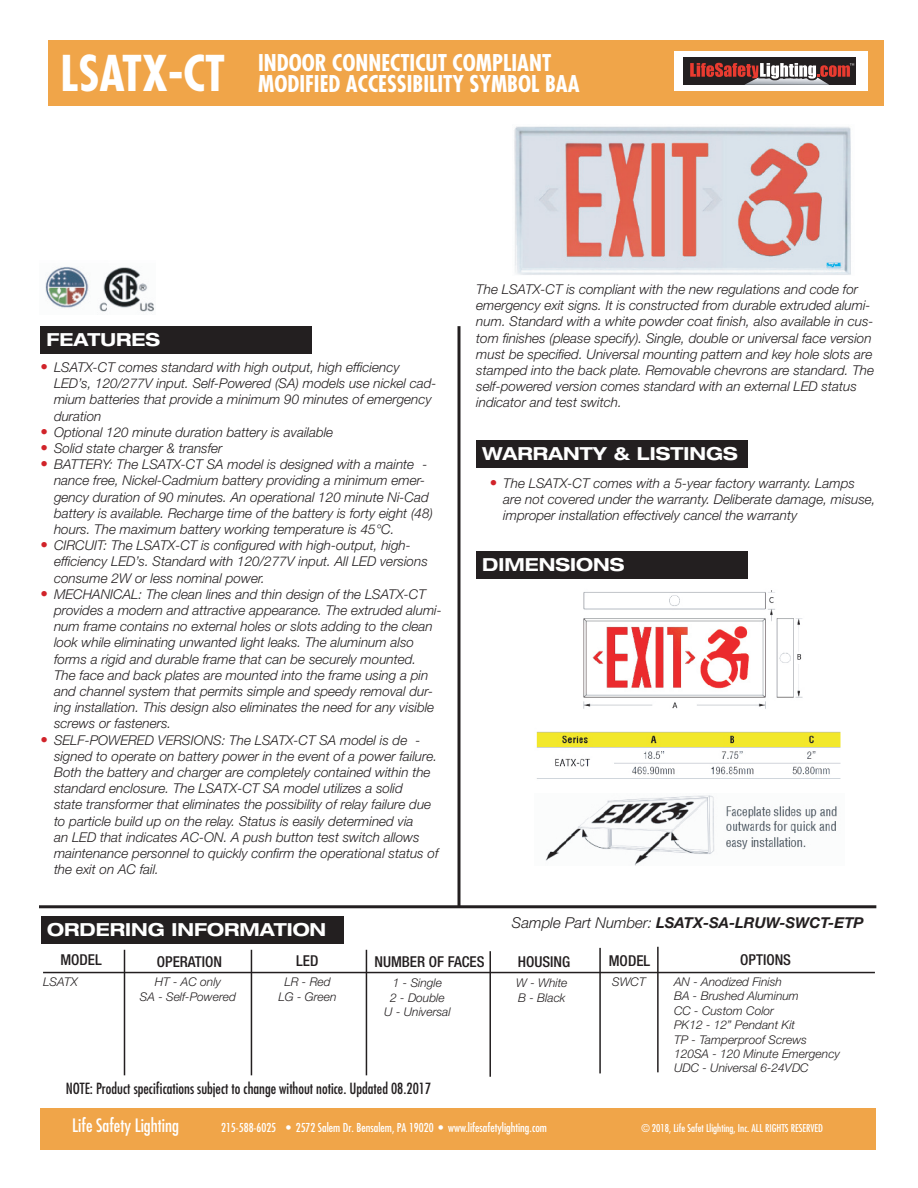
<style>
.page{position:relative;width:918px;height:1188px;background:#fff}
.page>*{position:absolute;margin:0;border:0;box-sizing:border-box;transform-origin:0 0}
.t1{font:700 condensed 48px "Futura Std";color:#fff}
.t2{font:700 condensed 22.5px/21px "Futura Std";color:#fff}
.t3{font:700 expanded 18px "Helvetica Neue LT Std";color:#fff}
.t4{font:condensed 18px "Futura Std";color:#fff}
.t5{font:condensed 15px "Futura Std";color:#231f20}
.t6{font:500 condensed 15px "Helvetica Neue LT Std";color:#231f20}
.t7{font:italic 700 15px "Helvetica Neue LT Std";color:#231f20}
.t8{font:italic 300 13.5px/16.2px "Helvetica Neue LT Std";color:#231f20}
.t9{font:italic 300 12px/14.4px "Helvetica Neue LT Std";color:#231f20;text-align:center}
.t10{font:condensed 12px "Futura Std";color:#fff}
.t11{font:condensed 10.5px "Futura Std";color:#fff}
.s1{font-size:15px;color:#d1232a}
.s2{font-weight:300}
.s3{color:#fff}
</style>
<div class="page">
<div style="left:40px;top:1108px;width:836px;height:42px;background:#f0a549"></div>
<div style="left:48px;top:40px;width:836px;height:66px;background:#f0a549"></div>
<img style="left:514px;top:126px;width:337px;height:149px">
<hr style="left:458px;top:326px;width:2px;height:581px;background:#231f20">
<hr style="left:39px;top:905px;width:837px;height:3px;background:#231f20">
<img style="left:45px;top:266px;width:109px;height:46px">
<div style="left:40px;top:326px;width:272px;height:27px;background:#231f20"></div>
<div style="left:476px;top:552px;width:272px;height:27px;background:#231f20"></div>
<div style="left:41px;top:917px;width:303px;height:27px;background:#231f20"></div>
<hr style="left:43px;top:972px;width:832px;height:1px;background:#231f20">
<hr style="left:124px;top:950px;width:1px;height:125px;background:#231f20">
<hr style="left:251px;top:950px;width:1px;height:125px;background:#231f20">
<div style="left:476px;top:441px;width:272px;height:27px;background:#231f20"></div>
<hr style="left:366px;top:950px;width:1px;height:125px;background:#231f20">
<hr style="left:489px;top:951px;width:2px;height:126px;background:#231f20">
<hr style="left:599px;top:948px;width:2px;height:125px;background:#231f20">
<img style="left:536px;top:590px;width:305px;height:189px">
<img style="left:545px;top:795px;width:292px;height:71px">
<hr style="left:657px;top:947px;width:2px;height:125px;background:#231f20">
<div style="left:674px;top:51px;width:193px;height:40px;background:#fff"></div>
<div style="left:683px;top:57px;width:173px;height:28px;background:#231f20"></div>
<img style="left:744px;top:83px;width:85px;height:2px">
<svg style="left:690px;top:62px;width:164px;height:21px"></svg>
<h1 class="t1" style="left:60px;top:43px;width:166px">LSATX-CT</h1>
<h2 class="t2" style="left:258px;top:53px;width:323px">INDOOR CONNECTICUT COMPLIANT<br>MODIFIED ACCESSIBILITY SYMBOL BAA</h2>
<h3 class="t3" style="left:46px;top:328px;width:115px">FEATURES</h3>
<p class="t8" style="left:54px;top:359px;width:384px;text-indent:-14px"><span class="s1">•</span> LSATX-CT comes standard with high output, high efficiency LED’s, 120/277V input. Self-Powered (SA) models use nickel cad&shy;mium batteries that provide a minimum 90 minutes of emergency duration</p>
<p class="t8" style="left:40px;top:424px;width:294px"><span class="s1">•</span> Optional 120 minute duration battery is available</p>
<p class="t8" style="left:40px;top:440px;width:184px"><span class="s1">•</span> Solid state charger &amp; transfer</p>
<p class="t8" style="left:54px;top:456px;width:381px;text-indent:-14px"><span class="s1">•</span> BATTERY: The LSATX-CT SA model is designed with a mainte - nance free, Nickel-Cadmium battery providing a minimum emer&shy;gency duration of 90 minutes. An operational 120 minute Ni-Cad battery is available. Recharge time of the battery is forty eight (48) hours. The maximum battery working temperature is 45°C.</p>
<p class="t8" style="left:54px;top:537px;width:375px;text-indent:-14px"><span class="s1">•</span> CIRCUIT: The LSATX-CT is configured with high-output, high&shy;efficiency LED’s. Standard with 120/277V input. All LED versions consume 2W or less nominal power.</p>
<p class="t8" style="left:54px;top:586px;width:389px;text-indent:-14px"><span class="s1">•</span> MECHANICAL: The clean lines and thin design of the LSATX-CT provides a modern and attractive appearance. The extruded alumi&shy;num frame contains no external holes or slots adding to the clean look while eliminating unwanted light leaks. The aluminum also forms a rigid and durable frame that can be securely mounted.<br>The face and back plates are mounted into the frame using a pin and channel system that permits simple and speedy removal dur&shy;ing installation. This design also eliminates the need for any visible screws or fasteners.</p>
<p class="t8" style="left:54px;top:732px;width:386px;text-indent:-14px"><span class="s1">•</span> SELF-POWERED VERSIONS: The LSATX-CT SA model is de - signed to operate on battery power in the event of a power failure.<br>Both the battery and charger are completely contained within the standard enclosure. The LSATX-CT SA model utilizes a solid<br>state transformer that eliminates the possibility of relay failure due to particle build up on the relay. Status is easily determined via<br>an LED that indicates AC-ON. A push button test switch allows maintenance personnel to quickly confirm the operational status of the exit on AC fail.</p>
<h3 class="t3" style="left:47px;top:918px;width:281px">ORDERING INFORMATION</h3>
<p class="t8" style="left:476px;top:281px;width:399px">The LSATX-CT is compliant with the new regulations and code for emergency exit signs. It is constructed from durable extruded alumi&shy;num. Standard with a white powder coat finish, also available in cus&shy;tom finishes (please specify). Single, double or universal face version must be specified. Universal mounting pattern and key hole slots are stamped into the back plate. Removable chevrons are standard. The self-powered version comes standard with an external LED status indicator and test switch.</p>
<h3 class="t3" style="left:482px;top:442px;width:257px">WARRANTY &amp; LISTINGS</h3>
<p class="t8" style="left:503px;top:475px;width:374px;text-indent:-14px"><span class="s1">•</span> The LSATX-CT comes with a 5-year factory warranty. Lamps are not covered under the warranty. Deliberate damage, misuse, improper installation effectively cancel the warranty</p>
<h3 class="t3" style="left:482px;top:554px;width:144px">DIMENSIONS</h3>
<p class="t7" style="left:512px;top:913px;width:353px"><span class="s2">Sample Part Number:</span> LSATX-SA-LRUW-SWCT-ETP</p>
<p class="t6" style="left:60px;top:951px;width:43px">MODEL</p>
<p class="t6" style="left:157px;top:952px;width:67px">OPERATION</p>
<p class="t6" style="left:296px;top:951px;width:24px">LED</p>
<p class="t9" style="left:43px;top:975px;width:36px">LSATX</p>
<p class="t9" style="left:140px;top:975px;width:98px">HT - AC only<br>SA - Self-Powered</p>
<p class="t9" style="left:278px;top:975px;width:60px">LR - Red<br>LG - Green</p>
<p class="t6" style="left:374px;top:953px;width:112px">NUMBER OF FACES</p>
<p class="t9" style="left:384px;top:976px;width:68px">1 - Single<br>2 - Double<br>U - Universal</p>
<p class="t5" style="left:60px;top:1079px;width:372px"><span class="s3">E</span>NOTE: Product specifications subject to change without notice. Updated 08.2017</p>
<p class="t6" style="left:518px;top:953px;width:54px">HOUSING</p>
<p class="t9" style="left:516px;top:976px;width:53px;text-align:left">W - White<br>B - Black</p>
<p class="t6" style="left:609px;top:952px;width:43px">MODEL</p>
<p class="t9" style="left:612px;top:975px;width:35px">SWCT</p>
<p class="t6" style="left:740px;top:951px;width:52px">OPTIONS</p>
<p class="t9" style="left:674px;top:974px;width:168px;text-align:left">AN - Anodized Finish<br>BA - Brushed Aluminum<br>CC - Custom Color<br>PK12 - 12” Pendant Kit<br>TP - Tamperproof Screws<br>120SA - 120 Minute Emergency<br>UDC - Universal 6-24VDC</p>
<h3 class="t4" style="left:72px;top:1115px;width:108px">Life Safety Lighting</h3>
<p class="t10" style="left:221px;top:1121px;width:327px">215-588-6025 • 2572 Salem Dr. Bensalem, PA 19020 • www.lifesafetylighting.com</p>
<p class="t11" style="left:641px;top:1122px;width:183px">© 2018, Life Safet Llighting, Inc. ALL RIGHTS RESERVED</p>
</div>
